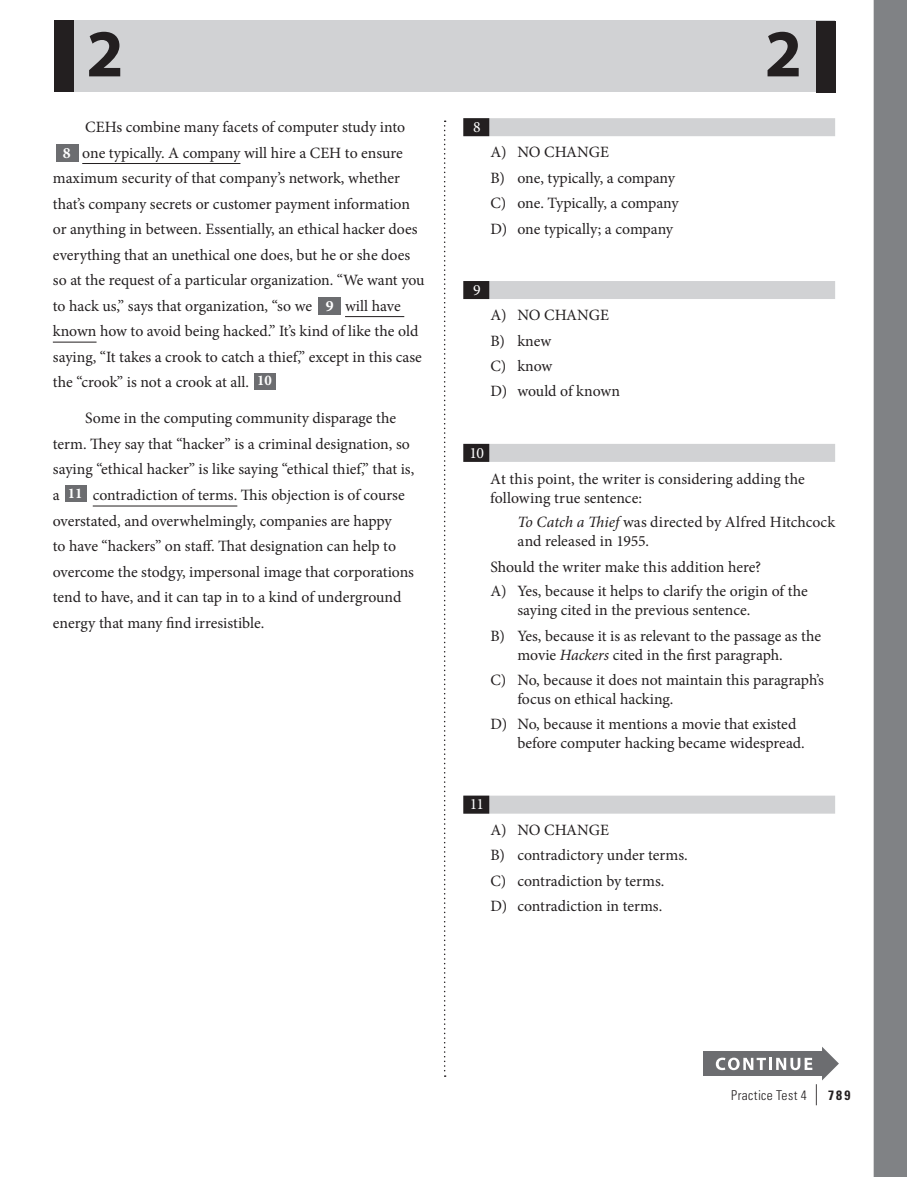
<style>
.page{position:relative;width:907px;height:1177px;background:#fff}
.page>*{position:absolute;margin:0;border:0;box-sizing:border-box;transform-origin:0 0}
.t1{font:700 67.5px "Myriad Pro";color:#231f20}
.t2{font:15.75px/25.3px "Minion Pro";color:#231f20}
.t3{font:15.75px "Minion Pro";color:#fff}
.t4{font:300 condensed 13.5px "Univers LT Std";letter-spacing:.025em;color:#231f20}
.s1{font-weight:700;color:#fff}
.s2{font-weight:700;font-size:14.85px;color:#fff}
.s3{font-style:italic}
.s4{font-family:"Univers LT";font-weight:400;font-size:21px}
.s5{font-weight:700}
</style>
<div class="page">
<div style="left:54px;top:20px;width:780px;height:72px;background:#d1d2d4"></div>
<div style="left:54px;top:20px;width:19px;height:72px;background:#231f20"></div>
<div style="left:815px;top:21px;width:20px;height:72px;background:#231f20"></div>
<svg style="left:444px;top:120px;width:1px;height:956px"></svg>
<div style="left:703px;top:1051px;width:121px;height:24px;background:#6c6d70"></div>
<svg style="left:715px;top:1057px;width:97px;height:13px"></svg>
<svg style="left:821px;top:1047px;width:17px;height:33px"></svg>
<hr style="left:82px;top:163px;width:158px;height:1px;background:#231f20">
<hr style="left:345px;top:316px;width:59px;height:1px;background:#231f20">
<hr style="left:53px;top:342px;width:43px;height:1px;background:#231f20">
<hr style="left:93px;top:505px;width:144px;height:1px;background:#231f20">
<div style="left:56px;top:144px;width:22px;height:18px;background:#6c6d70"></div>
<div style="left:318px;top:297px;width:23px;height:18px;background:#6c6d70"></div>
<div style="left:254px;top:372px;width:21px;height:17px;background:#6c6d70"></div>
<div style="left:65px;top:485px;width:21px;height:17px;background:#6c6d70"></div>
<div style="left:463px;top:118px;width:372px;height:18px;background:#d1d2d4"></div>
<div style="left:463px;top:118px;width:26px;height:18px;background:#231f20"></div>
<div style="left:463px;top:281px;width:372px;height:18px;background:#d1d2d4"></div>
<div style="left:463px;top:281px;width:26px;height:18px;background:#231f20"></div>
<div style="left:463px;top:444px;width:372px;height:18px;background:#d1d2d4"></div>
<div style="left:463px;top:444px;width:26px;height:18px;background:#231f20"></div>
<div style="left:463px;top:795px;width:372px;height:18px;background:#d1d2d4"></div>
<div style="left:463px;top:795px;width:26px;height:18px;background:#231f20"></div>
<div style="left:873px;top:0;width:34px;height:1177px;background:#808285"></div>
<h1 class="t1" style="left:86px;top:10px;width:39px">2</h1>
<h1 class="t1" style="left:764px;top:10px;width:39px">2</h1>
<p class="t2" style="left:85px;top:114px;width:321px">CEHs combine many facets of computer study into</p>
<p class="t2" style="left:63px;top:140px;width:341px"><span class="s1">8</span> one typically. A company will hire a CEH to ensure</p>
<p class="t2" style="left:53px;top:165px;width:348px">maximum security of that company’s network, whether</p>
<p class="t2" style="left:53px;top:191px;width:358px">that’s company secrets or customer payment information</p>
<p class="t2" style="left:53px;top:216px;width:366px">or anything in between. Essentially, an ethical hacker does</p>
<p class="t2" style="left:53px;top:242px;width:359px">everything that an unethical one does, but he or she does</p>
<p class="t2" style="left:53px;top:267px;width:373px">so at the request of a particular organization. “We want you</p>
<p class="t2" style="left:53px;top:293px;width:349px">to hack us,” says that organization, “so we <span class="s1">9</span> will have</p>
<p class="t2" style="left:53px;top:318px;width:367px">known how to avoid being hacked.” It’s kind of like the old</p>
<p class="t2" style="left:53px;top:344px;width:370px">saying, “It takes a crook to catch a thief,” except in this case</p>
<p class="t2" style="left:53px;top:369px;width:220px">the “crook” is not a crook at all. <span class="s2">10</span></p>
<p class="t2" style="left:53px;top:406px;width:363px;text-indent:32px">Some in the computing community disparage the term. They say that “hacker” is a criminal designation, so saying “ethical hacker” is like saying “ethical thief,” that is, a <span class="s2">11</span> contradiction of terms. This objection is of course overstated, and overwhelmingly, companies are happy<br>to have “hackers” on staff. That designation can help to overcome the stodgy, impersonal image that corporations tend to have, and it can tap in to a kind of underground energy that many find irresistible.</p>
<p class="t3" style="left:473px;top:116px;width:9px">8</p>
<p class="t2" style="left:490px;top:140px;width:190px">A) NO CHANGE<br>B) one, typically, a company<br>C) one. Typically, a company<br>D) one typically; a company</p>
<p class="t3" style="left:473px;top:279px;width:9px">9</p>
<p class="t2" style="left:490px;top:302px;width:131px">A) NO CHANGE<br>B) knew<br>C) know<br>D) would of known</p>
<p class="t3" style="left:469px;top:442px;width:16px">10</p>
<p class="t2" style="left:490px;top:469px;width:316px;line-height:19.5px">At this point, the writer is considering adding the following true sentence:</p>
<p class="t2" style="left:517px;top:513px;width:319px;line-height:18.9px"><span class="s3">To Catch a Thief</span> was directed by Alfred Hitchcock and released in 1955.</p>
<p class="t2" style="left:490px;top:555px;width:319px;line-height:24.2px">Should the writer make this addition here?<br>A) Yes, because it helps to clarify the origin of the</p>
<p class="t2" style="left:490px;top:597px;width:332px;text-indent:27px">saying cited in the previous sentence.<br>B) Yes, because it is as relevant to the passage as the</p>
<p class="t2" style="left:490px;top:642px;width:335px;text-indent:27px">movie <span class="s3">Hackers</span> cited in the first paragraph.<br>C) No, because it does not maintain this paragraph’s</p>
<p class="t2" style="left:490px;top:686px;width:307px;text-indent:27px">focus on ethical hacking.<br>D) No, because it mentions a movie that existed</p>
<p class="t2" style="left:517px;top:730px;width:289px">before computer hacking became widespread.</p>
<p class="t3" style="left:469px;top:793px;width:16px">11</p>
<p class="t2" style="left:490px;top:817px;width:199px">A) NO CHANGE<br>B) contradictory under terms.<br>C) contradiction by terms.<br>D) contradiction in terms.</p>
<p class="t4" style="left:731px;top:1086px;width:120px">Practice Test 4 <span class="s4">|</span> <span class="s5">789</span></p>
</div>
